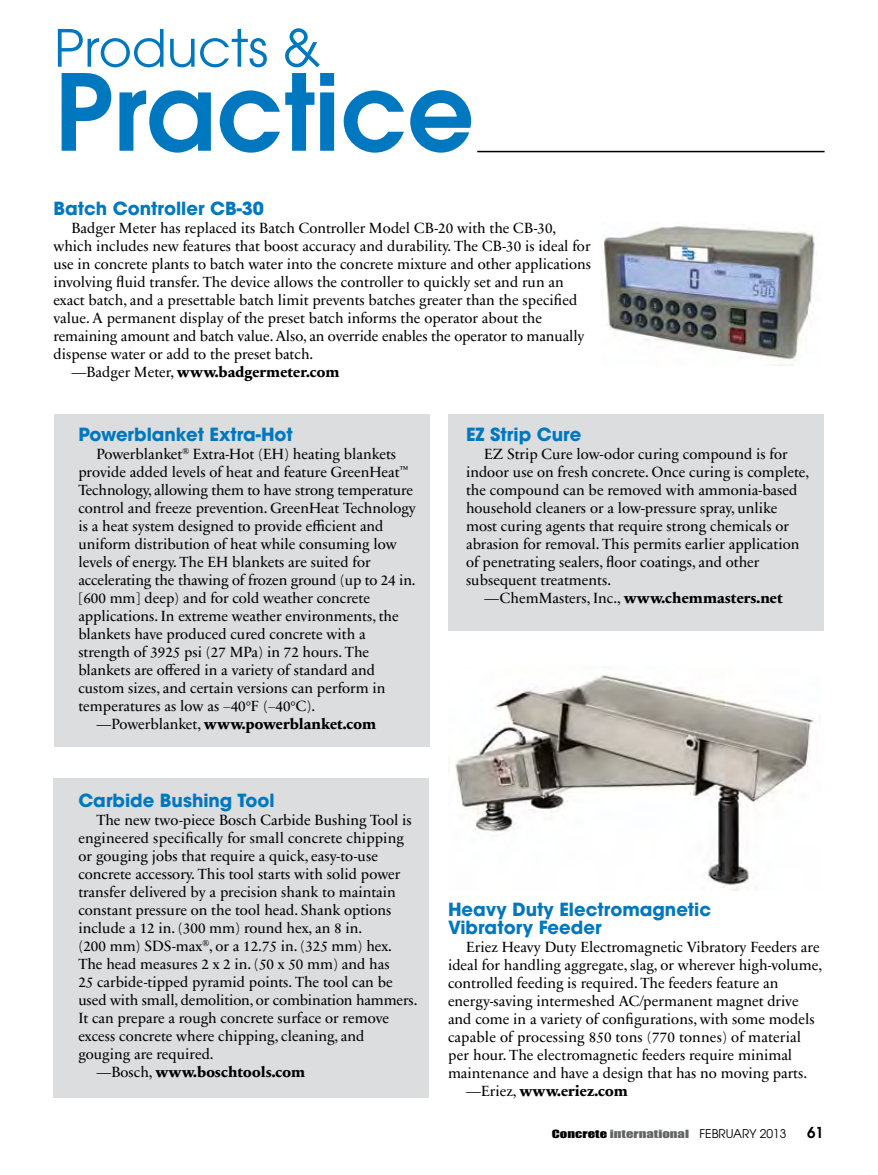
<style>
.page{position:relative;width:878px;height:1175px;background:#fff}
.page>*{position:absolute;margin:0;border:0;box-sizing:border-box;transform-origin:0 0}
.t1{font:600 105px "Avant Garde";color:#0078bf}
.t2{font:51px "Avant Garde";color:#0078bf}
.t3{font:700 18px/18px "Avant Garde";color:#0078bf}
.t4{font:15px "Sabon Next LT Pro";color:#000}
.t5{font:800 15px "Sabon Next LT Pro";color:#000}
.t6{font:600 15px "Avant Garde";color:#000}
.t7{font:10.5px "Impact MT Std";color:#636466;scale:1.4 1}
.s1{font-weight:400}
.s2{color:#000}
.s3{font-family:"Avant Garde";font-size:12px;color:#000}
</style>
<div class="page">
<div style="left:53px;top:778px;width:376px;height:320px;background:#dcddde"></div>
<div style="left:54px;top:414px;width:375px;height:332px;background:#dcddde"></div>
<img style="left:601px;top:226px;width:214px;height:140px">
<img style="left:448px;top:675px;width:366px;height:215px">
<div style="left:448px;top:414px;width:376px;height:216px;background:#dcddde"></div>
<hr style="left:477px;top:151px;width:347px;height:1px;background:#000">
<h2 class="t2" style="left:54px;top:18px;width:268px">Products &amp;</h2>
<h1 class="t1" style="left:54px;top:43px;width:421px">Practice</h1>
<p class="t3" style="left:53px;top:199px;width:212px">Batch Controller CB-30</p>
<p class="t4" style="left:71px;top:217px;width:486px">Badger Meter has replaced its Batch Controller Model CB-20 with the CB-30,</p>
<p class="t4" style="left:53px;top:235px;width:538px">which includes new features that boost accuracy and durability. The CB-30 is ideal for</p>
<p class="t4" style="left:53px;top:253px;width:539px">use in concrete plants to batch water into the concrete mixture and other applications</p>
<p class="t4" style="left:53px;top:271px;width:512px">involving fluid transfer. The device allows the controller to quickly set and run an</p>
<p class="t4" style="left:53px;top:289px;width:525px">exact batch, and a presettable batch limit prevents batches greater than the specified</p>
<p class="t4" style="left:53px;top:307px;width:490px">value. A permanent display of the preset batch informs the operator about the</p>
<p class="t4" style="left:53px;top:325px;width:532px">remaining amount and batch value. Also, an override enables the operator to manually</p>
<p class="t4" style="left:53px;top:343px;width:261px">dispense water or add to the preset batch.</p>
<p class="t5" style="left:71px;top:360px;width:270px"><span class="s1">—Badger Meter,</span> www.badgermeter.com</p>
<p class="t3" style="left:78px;top:425px;width:216px">Powerblanket Extra-Hot</p>
<p class="t4" style="left:96px;top:442px;width:301px">Powerblanket<sup>®</sup> Extra-Hot (EH) heating blankets</p>
<p class="t4" style="left:78px;top:460px;width:331px">provide added levels of heat and feature GreenHeat<sup>™</sup></p>
<p class="t4" style="left:78px;top:478px;width:336px">Technology, allowing them to have strong temperature</p>
<p class="t4" style="left:78px;top:496px;width:339px">control and freeze prevention. GreenHeat Technology</p>
<p class="t4" style="left:78px;top:514px;width:307px">is a heat system designed to provide efficient and</p>
<p class="t4" style="left:78px;top:532px;width:320px">uniform distribution of heat while consuming low</p>
<p class="t4" style="left:78px;top:550px;width:294px">levels of energy. The EH blankets are suited for</p>
<p class="t4" style="left:78px;top:568px;width:339px">accelerating the thawing of frozen ground (up to 24 in.</p>
<p class="t4" style="left:78px;top:586px;width:293px">[600 mm] deep) and for cold weather concrete</p>
<p class="t4" style="left:78px;top:604px;width:322px">applications. In extreme weather environments, the</p>
<p class="t4" style="left:78px;top:622px;width:289px">blankets have produced cured concrete with a</p>
<p class="t4" style="left:78px;top:640px;width:292px">strength of 3925 psi (27 MPa) in 72 hours. The</p>
<p class="t4" style="left:78px;top:658px;width:298px">blankets are offered in a variety of standard and</p>
<p class="t4" style="left:78px;top:676px;width:309px">custom sizes, and certain versions can perform in</p>
<p class="t4" style="left:78px;top:694px;width:238px">temperatures as low as −40°F (−40°C).</p>
<p class="t5" style="left:96px;top:712px;width:281px"><span class="s1">—Powerblanket,</span> www.powerblanket.com</p>
<p class="t3" style="left:78px;top:790px;width:198px">Carbide Bushing Tool</p>
<p class="t4" style="left:96px;top:808px;width:317px">The new two-piece Bosch Carbide Bushing Tool is</p>
<p class="t4" style="left:78px;top:826px;width:327px">engineered specifically for small concrete chipping</p>
<p class="t4" style="left:78px;top:844px;width:301px">or gouging jobs that require a quick, easy-to-use</p>
<p class="t4" style="left:78px;top:862px;width:323px">concrete accessory. This tool starts with solid power</p>
<p class="t4" style="left:78px;top:880px;width:319px">transfer delivered by a precision shank to maintain</p>
<p class="t4" style="left:78px;top:898px;width:315px">constant pressure on the tool head. Shank options</p>
<p class="t4" style="left:78px;top:916px;width:285px">include a 12 in. (300 mm) round hex, an 8 in.</p>
<p class="t4" style="left:78px;top:934px;width:315px">(200 mm) SDS-max<sup>®</sup>, or a 12.75 in. (325 mm) hex.</p>
<p class="t4" style="left:78px;top:952px;width:313px">The head measures 2 x 2 in. (50 x 50 mm) and has</p>
<p class="t4" style="left:78px;top:970px;width:316px">25 carbide-tipped pyramid points. The tool can be</p>
<p class="t4" style="left:78px;top:988px;width:340px">used with small, demolition, or combination hammers.</p>
<p class="t4" style="left:78px;top:1006px;width:312px">It can prepare a rough concrete surface or remove</p>
<p class="t4" style="left:78px;top:1024px;width:288px">excess concrete where chipping, cleaning, and</p>
<p class="t4" style="left:78px;top:1042px;width:137px">gouging are required.</p>
<p class="t5" style="left:96px;top:1059px;width:210px"><span class="s1">—Bosch,</span> www.boschtools.com</p>
<p class="t3" style="left:466px;top:425px;width:117px">EZ Strip Cure</p>
<p class="t4" style="left:484px;top:442px;width:305px">EZ Strip Cure low-odor curing compound is for</p>
<p class="t4" style="left:466px;top:460px;width:345px">indoor use on fresh concrete. Once curing is complete,</p>
<p class="t4" style="left:466px;top:478px;width:333px">the compound can be removed with ammonia-based</p>
<p class="t4" style="left:466px;top:496px;width:313px">household cleaners or a low-pressure spray, unlike</p>
<p class="t4" style="left:466px;top:514px;width:325px">most curing agents that require strong chemicals or</p>
<p class="t4" style="left:466px;top:532px;width:335px">abrasion for removal. This permits earlier application</p>
<p class="t4" style="left:466px;top:550px;width:295px">of penetrating sealers, floor coatings, and other</p>
<p class="t4" style="left:466px;top:568px;width:147px">subsequent treatments.</p>
<p class="t5" style="left:484px;top:586px;width:300px"><span class="s1">—ChemMasters, Inc.,</span> www.chemmasters.net</p>
<p class="t3" style="left:448px;top:900px;width:265px">Heavy Duty Electromagnetic<br>Vibratory Feeder</p>
<p class="t4" style="left:466px;top:935px;width:355px">Eriez Heavy Duty Electromagnetic Vibratory Feeders are</p>
<p class="t4" style="left:448px;top:953px;width:376px">ideal for handling aggregate, slag, or wherever high-volume,</p>
<p class="t4" style="left:448px;top:971px;width:332px">controlled feeding is required. The feeders feature an</p>
<p class="t4" style="left:448px;top:989px;width:352px">energy-saving intermeshed AC/permanent magnet drive</p>
<p class="t4" style="left:448px;top:1007px;width:368px">and come in a variety of configurations, with some models</p>
<p class="t4" style="left:448px;top:1025px;width:355px">capable of processing 850 tons (770 tonnes) of material</p>
<p class="t4" style="left:448px;top:1043px;width:346px">per hour. The electromagnetic feeders require minimal</p>
<p class="t4" style="left:448px;top:1061px;width:361px">maintenance and have a design that has no moving parts.</p>
<p class="t5" style="left:466px;top:1079px;width:163px"><span class="s1">—Eriez,</span> www.eriez.com</p>
<p class="t7" style="left:552px;top:1126px;width:169px"><span class="s2">Concrete</span> international <span class="s3">february 2013</span></p>
<p class="t6" style="left:807px;top:1122px;width:18px">61</p>
</div>
